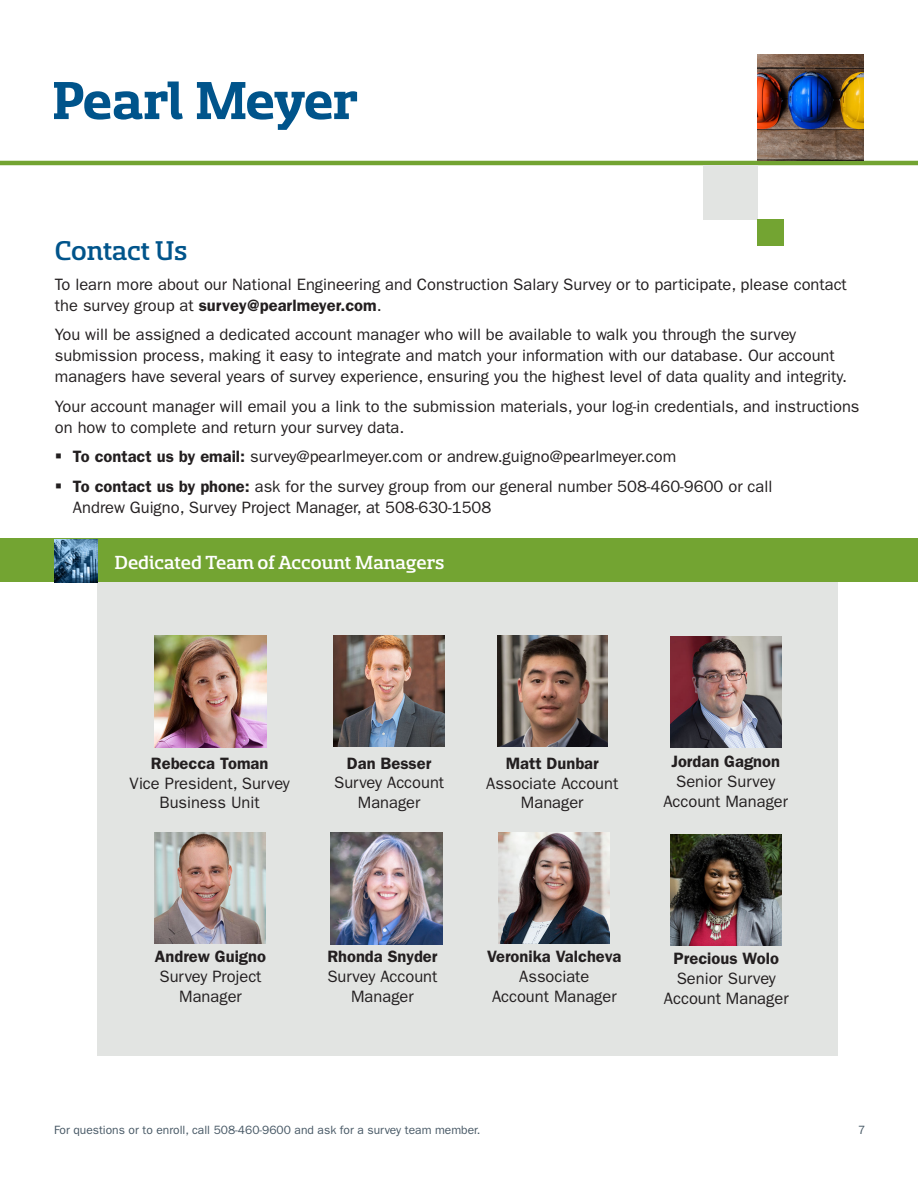
<style>
.page{position:relative;width:918px;height:1188px;background:#fff}
.page>*{position:absolute;margin:0;border:0;box-sizing:border-box;transform-origin:0 0}
.t1{font:500 30px "Sancoale Slab Norm";color:#00548b}
.t2{font:500 21px "Sancoale Slab Norm";color:#fff}
.t3{font:16.5px/21px "ITC Franklin Gothic Std";color:#231f20;text-align:center}
.t4{font:600 16.5px "ITC Franklin Gothic Std";color:#231f20}
.t5{font:12px "ITC Franklin Gothic Std";color:#475865}
.s1{font-weight:600}
</style>
<div class="page">
<hr style="left:0;top:161px;width:918px;height:4px;background:#73a432">
<div style="left:703px;top:165px;width:54px;height:54px;background:#e2e4e2"></div>
<div style="left:757px;top:219px;width:27px;height:27px;background:#73a432"></div>
<svg style="left:54px;top:82px;width:129px;height:38px"></svg>
<svg style="left:197px;top:82px;width:160px;height:48px"></svg>
<img style="left:757px;top:55px;width:107px;height:106px">
<div style="left:97px;top:582px;width:741px;height:474px;background:#e2e4e2"></div>
<div style="left:0;top:539px;width:918px;height:43px;background:#73a432"></div>
<img style="left:54px;top:539px;width:43px;height:43px">
<img style="left:334px;top:635px;width:111px;height:112px">
<img style="left:671px;top:637px;width:111px;height:111px">
<img style="left:155px;top:832px;width:111px;height:111px">
<img style="left:155px;top:636px;width:111px;height:112px">
<img style="left:671px;top:834px;width:111px;height:111px">
<img style="left:497px;top:635px;width:111px;height:112px">
<img style="left:331px;top:833px;width:111px;height:111px">
<img style="left:499px;top:832px;width:111px;height:111px">
<p class="t1" style="left:55px;top:236px;width:134px">Contact Us</p>
<p class="t3" style="left:55px;top:274px;width:793px;text-align:left">To learn more about our National Engineering and Construction Salary Survey or to participate, please contact the survey group at <span class="s1">survey@pearlmeyer.com</span>.</p>
<p class="t3" style="left:55px;top:325px;width:793px;text-align:left">You will be assigned a dedicated account manager who will be available to walk you through the survey submission process, making it easy to integrate and match your information with our database. Our account managers have several years of survey experience, ensuring you the highest level of data quality and integrity.</p>
<p class="t3" style="left:55px;top:396px;width:806px;text-align:left">Your account manager will email you a link to the submission materials, your log-in credentials, and instructions on how to complete and return your survey data.</p>
<p class="t3" style="left:73px;top:447px;width:605px"><span class="s1">To contact us by email:</span> survey@pearlmeyer.com or andrew.guigno@pearlmeyer.com</p>
<p class="t3" style="left:73px;top:476px;width:701px;text-align:left"><span class="s1">To contact us by phone:</span> ask for the survey group from our general number 508-460-9600 or call<br>Andrew Guigno, Survey Project Manager, at 508-630-1508</p>
<p class="t2" style="left:115px;top:552px;width:332px">Dedicated Team of Account Managers</p>
<p class="t4" style="left:151px;top:753px;width:119px">Rebecca Toman</p>
<p class="t3" style="left:129px;top:773px;width:162px;line-height:19.8px">Vice President, Survey<br>Business Unit</p>
<p class="t4" style="left:347px;top:753px;width:86px">Dan Besser</p>
<p class="t3" style="left:334px;top:772px;width:112px">Survey Account</p>
<p class="t3" style="left:358px;top:792px;width:64px">Manager</p>
<p class="t4" style="left:506px;top:753px;width:95px">Matt Dunbar</p>
<p class="t3" style="left:486px;top:773px;width:134px;line-height:19.8px">Associate Account<br>Manager</p>
<p class="t4" style="left:671px;top:752px;width:110px">Jordan Gagnon</p>
<p class="t3" style="left:663px;top:772px;width:126px;line-height:19.8px">Senior Survey<br>Account Manager</p>
<p class="t4" style="left:155px;top:947px;width:113px">Andrew Guigno</p>
<p class="t3" style="left:159px;top:966px;width:104px">Survey Project</p>
<p class="t3" style="left:179px;top:986px;width:64px">Manager</p>
<p class="t4" style="left:327px;top:947px;width:112px">Rhonda Snyder</p>
<p class="t3" style="left:327px;top:966px;width:112px">Survey Account</p>
<p class="t3" style="left:351px;top:986px;width:64px">Manager</p>
<p class="t4" style="left:487px;top:947px;width:136px">Veronika Valcheva</p>
<p class="t3" style="left:492px;top:967px;width:126px;line-height:19.8px">Associate<br>Account Manager</p>
<p class="t4" style="left:674px;top:949px;width:107px">Precious Wolo</p>
<p class="t3" style="left:664px;top:968px;width:126px;line-height:19.8px">Senior Survey<br>Account Manager</p>
<p class="t5" style="left:54px;top:1123px;width:428px">For questions or to enroll, call 508-460-9600 and ask for a survey team member.</p>
<p class="t5" style="left:858px;top:1123px;width:9px">7</p>
</div>
